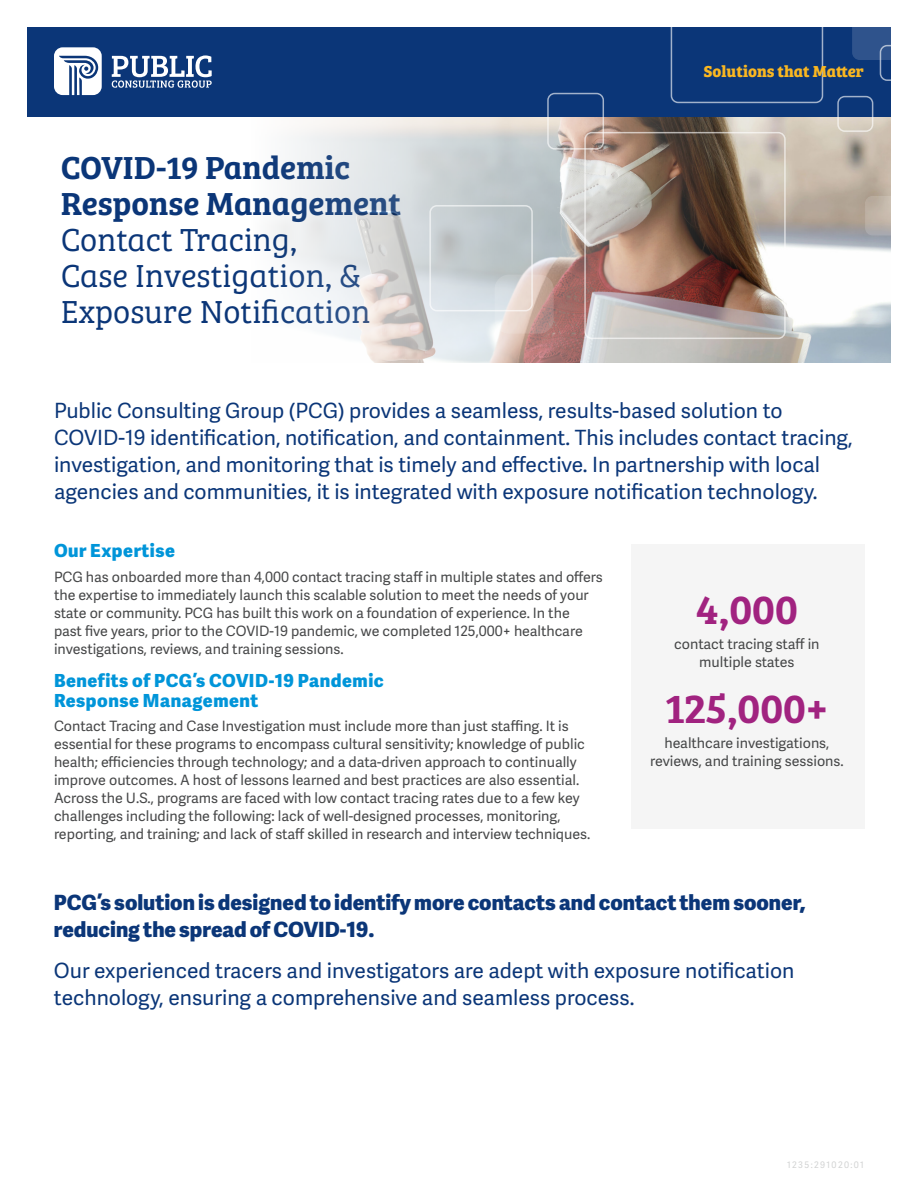
<style>
.page{position:relative;width:918px;height:1188px;background:#fff}
.page>*{position:absolute;margin:0;border:0;box-sizing:border-box;transform-origin:0 0}
.Body_Copy{font:42px "Bree Serif Sb";color:#a12380}
.Subject_Header{font:42px "Bree Serif Sb";color:#a12380}
.t1{font:33px/36px "Bree Serif Lt";color:#0b3678}
.t2{font:33px/36px "Bree Serif Sb";color:#0b3678}
.Call_Outs{font:21px/27px "Adelle Sans";color:#0b3678}
.Call_Outs-2{font:21px/27px "Adelle Sans Eb";color:#0b3678}
.Header_1{font:18px/19.5px "Adelle Sans Eb";letter-spacing:.03em;color:#0095d9}
.t3{font:700 16.5px "Bree Serif";color:#fab721}
.Body_Copy-2{font:14.25px/18px "Adelle Sans";color:#464748}
.MKT_CODE{font:9px "Adelle Sans";letter-spacing:.15em;color:#d2d3d3}
</style>
<div class="page">
<div style="left:631px;top:544px;width:234px;height:285px;background:#f5f5f5"></div>
<svg style="left:858px;top:116px;width:33px;height:247px"></svg>
<svg style="left:27px;top:116px;width:831px;height:247px"></svg>
<div style="left:429px;top:205px;width:104px;height:106px;border:2px solid #fff;border-radius:7px"></div>
<div style="left:584px;top:132px;width:202px;height:207px;border:2px solid #fff;border-radius:7px"></div>
<svg style="left:762px;top:263px;width:56px;height:56px"></svg>
<div style="left:761px;top:262px;width:58px;height:58px;border:2px solid #fff;border-radius:13px"></div>
<svg style="left:495px;top:275px;width:58px;height:58px;background:#d9c7c1"></svg>
<div style="left:495px;top:275px;width:59px;height:59px;border:2px solid #fff;border-radius:14px"></div>
<svg style="left:866px;top:197px;width:38px;height:38px"></svg>
<div style="left:865px;top:196px;width:40px;height:40px;border:2px solid #fff;border-radius:7px"></div>
<div style="left:27px;top:27px;width:864px;height:89px;background:#0b3678"></div>
<div style="left:547px;top:93px;width:57px;height:57px;border:2px solid #fff;border-radius:7px"></div>
<svg style="left:671px;top:27px;width:152px;height:76px"></svg>
<div style="left:837px;top:96px;width:36px;height:36px;border:2px solid #fff;border-radius:7px"></div>
<div style="left:880px;top:45px;width:36px;height:36px;border:2px solid #fff;border-radius:7px"></div>
<svg style="left:853px;top:2px;width:57px;height:57px"></svg>
<div style="left:852px;top:1px;width:59px;height:59px;border:2px solid #fff;border-radius:7px"></div>
<svg style="left:54px;top:47px;width:48px;height:48px"></svg>
<svg style="left:112px;top:55px;width:100px;height:33px"></svg>
<h2 class="t2" style="left:61px;top:148px;width:342px">COVID-19 Pandemic<br>Response Management</h2>
<h2 class="t1" style="left:61px;top:220px;width:311px">Contact Tracing,<br>Case Investigation, &amp;<br>Exposure Notification</h2>
<p class="t3" style="left:704px;top:58px;width:162px">Solutions that Matter</p>
<p class="Call_Outs" style="left:54px;top:396px;width:800px">Public Consulting Group (PCG) provides a seamless, results-based solution to COVID-19 identification, notification, and containment. This includes contact tracing, investigation, and monitoring that is timely and effective. In partnership with local agencies and communities, it is integrated with exposure notification technology.</p>
<p class="Header_1" style="left:54px;top:540px;width:123px">Our Expertise</p>
<p class="Body_Copy-2" style="left:54px;top:568px;width:550px">PCG has onboarded more than 4,000 contact tracing staff in multiple states and offers the expertise to immediately launch this scalable solution to meet the needs of your state or community. PCG has built this work on a foundation of experience. In the<br>past five years, prior to the COVID-19 pandemic, we completed 125,000+ healthcare investigations, reviews, and training sessions.</p>
<p class="Header_1" style="left:54px;top:670px;width:331px">Benefits of PCG’s COVID-19 Pandemic<br>Response Management</p>
<p class="Body_Copy-2" style="left:54px;top:717px;width:538px">Contact Tracing and Case Investigation must include more than just staffing. It is essential for these programs to encompass cultural sensitivity; knowledge of public health; efficiencies through technology; and a data-driven approach to continually improve outcomes. A host of lessons learned and best practices are also essential.<br>Across the U.S., programs are faced with low contact tracing rates due to a few key challenges including the following: lack of well-designed processes, monitoring, reporting, and training; and lack of staff skilled in research and interview techniques.</p>
<p class="Subject_Header" style="left:696px;top:578px;width:103px">4,000</p>
<p class="Body_Copy-2" style="left:674px;top:635px;width:147px;text-align:center">contact tracing staff in multiple states</p>
<p class="Body_Copy" style="left:665px;top:677px;width:165px">125,000+</p>
<p class="Body_Copy-2" style="left:650px;top:734px;width:195px;text-align:center">healthcare investigations, reviews, and training sessions.</p>
<p class="Call_Outs-2" style="left:54px;top:888px;width:753px">PCG’s solution is designed to identify more contacts and contact them sooner, reducing the spread of COVID-19.</p>
<p class="Call_Outs" style="left:54px;top:956px;width:742px">Our experienced tracers and investigators are adept with exposure notification technology, ensuring a comprehensive and seamless process.</p>
<p class="MKT_CODE" style="left:787px;top:1158px;width:78px">1235:291020:01</p>
</div>
